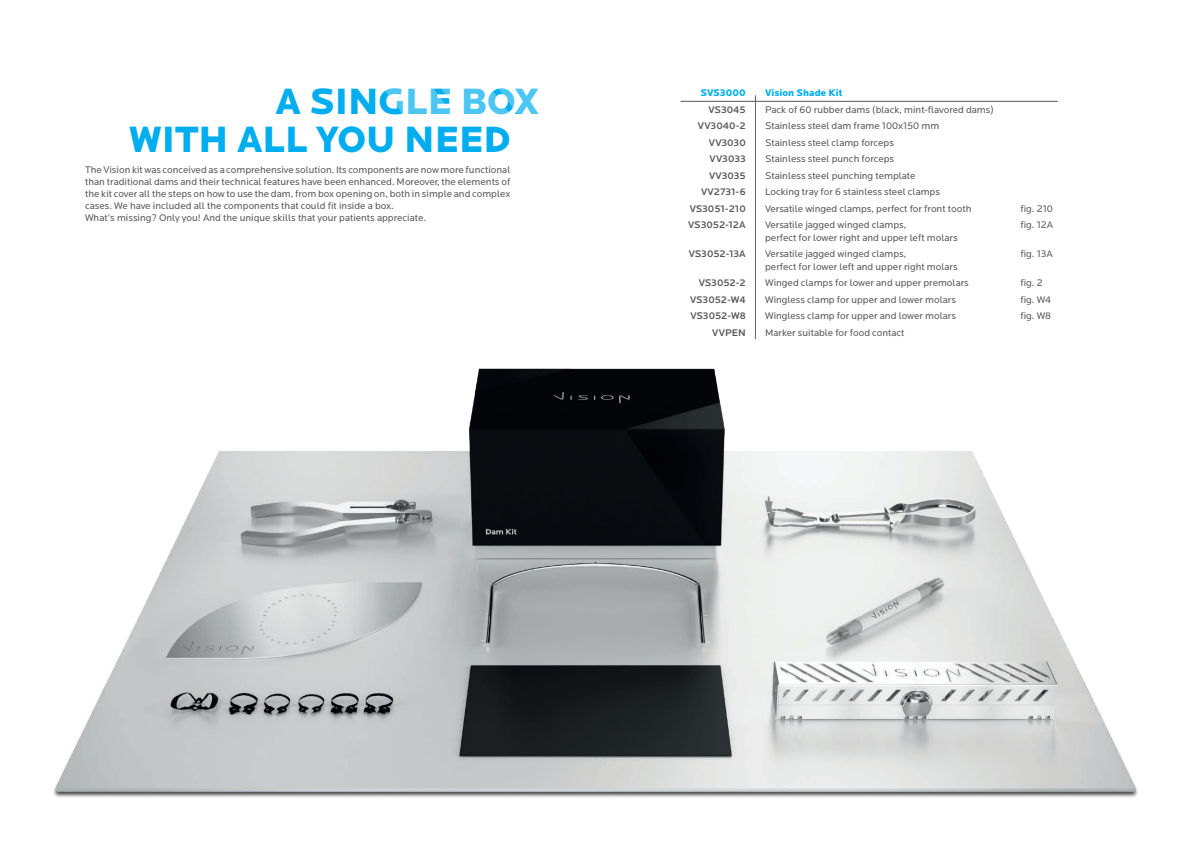
<style>
.page{position:relative;width:1191px;height:842px;background:#fff}
.page>*{position:absolute;margin:0;border:0;box-sizing:border-box;transform-origin:0 0}
.t1{font:900 38px/38px "Locator";color:#00aeef}
.t2{font:10px/16.5px "Locator";color:#57585a}
.t3{font:500 10px/16.5px "Locator";color:#57585a;text-align:right}
.t4{font:900 10px "Locator";color:#00aeef}
</style>
<div class="page">
<img style="left:53px;top:339px;width:1085px;height:459px">
<hr style="left:755px;top:95px;width:1px;height:244px;background:#636366">
<hr style="left:680px;top:101px;width:377px;height:1px;background:#57585a">
<h1 class="t1" style="left:129px;top:83px;width:411px;text-indent:146px">A SINGLE BOX<br>WITH ALL YOU NEED</h1>
<p class="t2" style="left:85px;top:164px;width:427px;line-height:12px">The Vision kit was conceived as a comprehensive solution. Its components are now more functional than traditional dams and their technical features have been enhanced. Moreover, the elements of the kit cover all the steps on how to use the dam, from box opening on, both in simple and complex cases. We have included all the components that could fit inside a box.<br>What’s missing? Only you! And the unique skills that your patients appreciate.</p>
<p class="t4" style="left:700px;top:87px;width:47px">SVS3000</p>
<p class="t3" style="left:688px;top:102px;width:59px">VS3045<br>VV3040-2<br>VV3030<br>VV3033<br>VV3035<br>VV2731-6<br>VS3051-210<br>VS3052-12A</p>
<p class="t3" style="left:689px;top:246px;width:59px">VS3052-13A</p>
<p class="t3" style="left:690px;top:275px;width:57px">VS3052-2<br>VS3052-W4<br>VS3052-W8<br>VVPEN</p>
<p class="t4" style="left:765px;top:87px;width:79px">Vision Shade Kit</p>
<p class="t2" style="left:765px;top:101px;width:230px">Pack of 60 rubber dams (black, mint-flavored dams)<br>Stainless steel dam frame 100x150 mm<br>Stainless steel clamp forceps<br>Stainless steel punch forceps<br>Stainless steel punching template<br>Locking tray for 6 stainless steel clamps<br>Versatile winged clamps, perfect for front tooth</p>
<p class="t2" style="left:1020px;top:200px;width:34px">fig. 210</p>
<p class="t2" style="left:765px;top:217px;width:143px">Versatile jagged winged clamps,</p>
<p class="t2" style="left:1020px;top:217px;width:34px">fig. 12A</p>
<p class="t2" style="left:765px;top:229px;width:194px">perfect for lower right and upper left molars<br>Versatile jagged winged clamps,</p>
<p class="t2" style="left:1020px;top:246px;width:34px">fig. 13A</p>
<p class="t2" style="left:765px;top:258px;width:205px">perfect for lower left and upper right molars<br>Winged clamps for lower and upper premolars</p>
<p class="t2" style="left:1020px;top:275px;width:24px">fig. 2</p>
<p class="t2" style="left:765px;top:291px;width:192px">Wingless clamp for upper and lower molars</p>
<p class="t2" style="left:1020px;top:291px;width:32px">fig. W4</p>
<p class="t2" style="left:765px;top:308px;width:192px">Wingless clamp for upper and lower molars</p>
<p class="t2" style="left:1020px;top:308px;width:32px">fig. W8</p>
<p class="t2" style="left:765px;top:324px;width:141px">Marker suitable for food contact</p>
</div>
